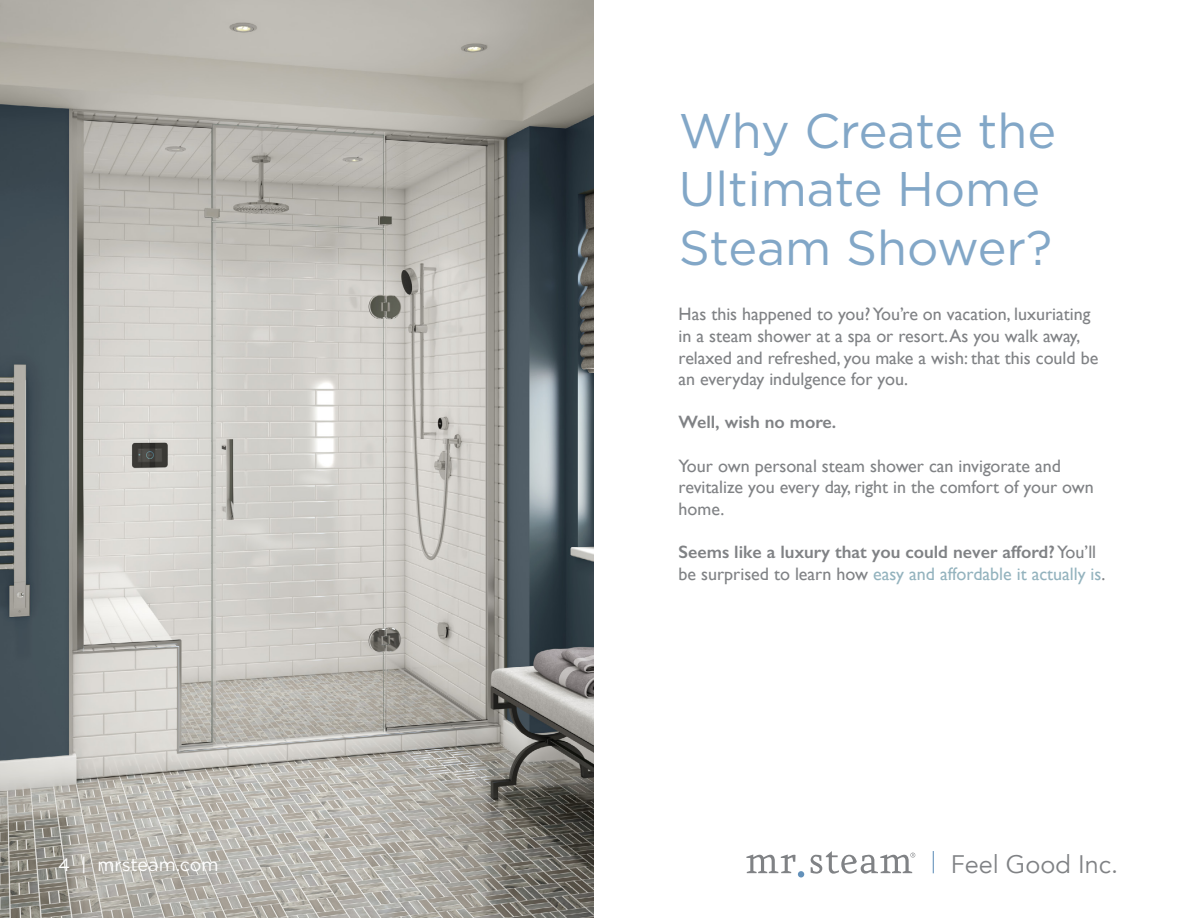
<style>
.page{position:relative;width:1188px;height:918px;background:#fff}
.page>*{position:absolute;margin:0;border:0;box-sizing:border-box;transform-origin:0 0}
.t1{font:48.6px/58.3px "Gotham";color:#6391ba}
.t2{font:25.35px "Avenir";color:#808285}
.t3{font:18px/21.6px "Gill Sans";color:#808285}
.t4{font:600 18px/21.6px "Gill Sans";color:#808285}
.t5{font:18px "Gotham";color:#fff}
.s1{font-weight:400}
.s2{font-weight:400;color:#94b3be}
</style>
<div class="page">
<img style="left:0;top:0;width:594px;height:918px">
<svg style="left:746px;top:855px;width:50px;height:18px"></svg>
<div style="left:798px;top:871px;width:6px;height:7px;background:#6391ba;border-radius:50%"></div>
<svg style="left:811px;top:851px;width:104px;height:23px"></svg>
<svg style="left:933px;top:851px;width:1px;height:22px"></svg>
<h1 class="t1" style="left:679px;top:101px;width:379px">Why Create the<br>Ultimate Home<br>Steam Shower?</h1>
<p class="t3" style="left:679px;top:303px;width:421px">Has this happened to you? You’re on vacation, luxuriating in a steam shower at a spa or resort. As you walk away, relaxed and refreshed, you make a wish: that this could be an everyday indulgence for you.</p>
<p class="t4" style="left:679px;top:411px;width:159px">Well, wish no more.</p>
<p class="t3" style="left:679px;top:455px;width:417px">Your own personal steam shower can invigorate and revitalize you every day, right in the comfort of your own home.</p>
<p class="t4" style="left:679px;top:541px;width:428px">Seems like a luxury that you could never afford? <span class="s1">You’ll be surprised to learn how</span> <span class="s2">easy and affordable it actually is</span><span class="s1">.</span></p>
<p class="t5" style="left:58px;top:854px;width:162px">4 | mrsteam.com</p>
<h2 class="t2" style="left:951px;top:849px;width:169px">Feel Good Inc.</h2>
</div>
